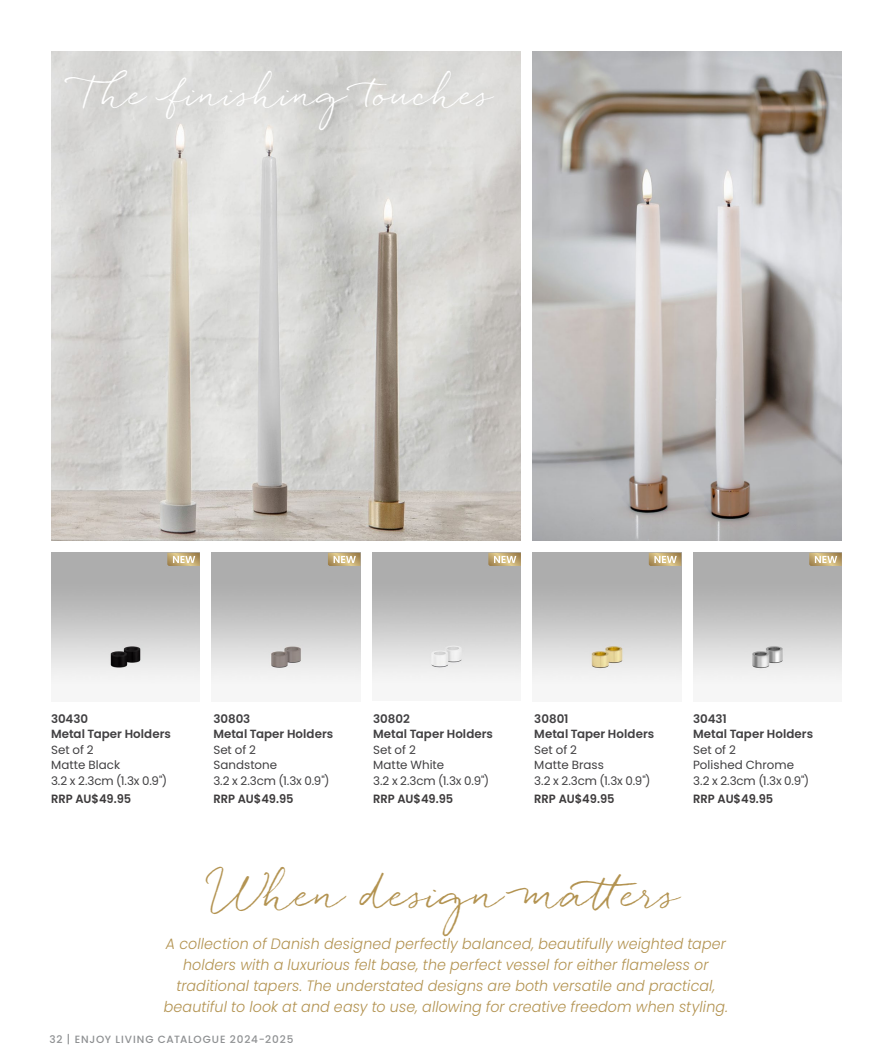
<style>
.page{position:relative;width:893px;height:1063px;background:#fff}
.page>*{position:absolute;margin:0;border:0;box-sizing:border-box;transform-origin:0 0}
.H2_Script{font:42px "Quickpen";letter-spacing:-.01em;color:#b39351}
.H2_Script_White{font:36px "Quickpen";color:#fff}
.Italic_Description{font:italic 300 15px/21px "Poppins";letter-spacing:.01em;color:#b39351;text-align:center;scale:.95 1}
.Price{font:600 12px "Poppins";color:#3c3a3b;scale:.95 1}
.Product_Details{font:11.85px "Poppins";color:#414042}
.Product_Details-2{font:600 11.85px "Poppins";letter-spacing:.005em;color:#414042}
.t1{font:500 10.5px "Poppins";letter-spacing:.08em;color:#8e9092}
.s1{font-size:11.4px}
</style>
<div class="page">
<img style="left:51px;top:51px;width:470px;height:489px">
<img style="left:533px;top:51px;width:309px;height:489px">
<img style="left:533px;top:553px;width:148px;height:130px">
<img style="left:693px;top:553px;width:149px;height:130px">
<img style="left:51px;top:553px;width:149px;height:130px">
<img style="left:212px;top:553px;width:148px;height:130px">
<svg style="left:809px;top:553px;width:33px;height:13px"></svg>
<svg style="left:649px;top:553px;width:32px;height:13px"></svg>
<svg style="left:488px;top:553px;width:33px;height:13px"></svg>
<svg style="left:328px;top:553px;width:32px;height:13px"></svg>
<svg style="left:167px;top:553px;width:33px;height:13px"></svg>
<p class="H2_Script_White" style="left:78px;top:73px;width:421px">The finishing touches</p>
<p class="Product_Details-2" style="left:51px;top:711px;width:39px">30430</p>
<p class="Product_Details-2" style="left:51px;top:727px;width:122px">Metal Taper Holders</p>
<p class="Product_Details" style="left:51px;top:743px;width:44px">Set of 2</p>
<p class="Product_Details" style="left:51px;top:758px;width:71px">Matte Black</p>
<p class="Product_Details" style="left:51px;top:774px;width:118px">3.2 x 2.3cm (1.3x 0.9")</p>
<p class="Price" style="left:51px;top:792px;width:86px">RRP AU$49.95</p>
<p class="Product_Details-2" style="left:213px;top:711px;width:39px">30803</p>
<p class="Product_Details-2" style="left:213px;top:727px;width:122px">Metal Taper Holders</p>
<p class="Product_Details" style="left:213px;top:743px;width:44px">Set of 2</p>
<p class="Product_Details" style="left:213px;top:758px;width:65px">Sandstone</p>
<p class="Product_Details" style="left:213px;top:774px;width:118px">3.2 x 2.3cm (1.3x 0.9")</p>
<p class="Price" style="left:213px;top:792px;width:86px">RRP AU$49.95</p>
<p class="Product_Details-2" style="left:373px;top:711px;width:38px">30802</p>
<p class="Product_Details-2" style="left:373px;top:727px;width:122px">Metal Taper Holders</p>
<p class="Product_Details" style="left:373px;top:743px;width:44px">Set of 2</p>
<p class="Product_Details" style="left:373px;top:758px;width:73px">Matte White</p>
<p class="Product_Details" style="left:373px;top:774px;width:118px">3.2 x 2.3cm (1.3x 0.9")</p>
<p class="Price" style="left:373px;top:792px;width:86px">RRP AU$49.95</p>
<p class="Product_Details-2" style="left:534px;top:711px;width:36px">30801</p>
<p class="Product_Details-2" style="left:534px;top:727px;width:122px">Metal Taper Holders</p>
<p class="Product_Details" style="left:534px;top:743px;width:44px">Set of 2</p>
<p class="Product_Details" style="left:534px;top:758px;width:71px">Matte Brass</p>
<p class="Product_Details" style="left:534px;top:774px;width:118px">3.2 x 2.3cm (1.3x 0.9")</p>
<p class="Price" style="left:534px;top:792px;width:86px">RRP AU$49.95</p>
<p class="Product_Details-2" style="left:693px;top:711px;width:35px">30431</p>
<p class="Product_Details-2" style="left:693px;top:727px;width:122px">Metal Taper Holders</p>
<p class="Product_Details" style="left:693px;top:743px;width:44px">Set of 2</p>
<p class="Product_Details" style="left:693px;top:758px;width:103px">Polished Chrome</p>
<p class="Product_Details" style="left:693px;top:774px;width:118px">3.2 x 2.3cm (1.3x 0.9")</p>
<p class="Price" style="left:693px;top:792px;width:86px">RRP AU$49.95</p>
<p class="H2_Script" style="left:210px;top:869px;width:475px">When design matters</p>
<p class="Italic_Description" style="left:164px;top:933px;width:595px">A collection of Danish designed perfectly balanced, beautifully weighted taper holders with a luxurious felt base, the perfect vessel for either flameless or traditional tapers. The understated designs are both versatile and practical, beautiful to look at and easy to use, allowing for creative freedom when styling.</p>
<p class="t1" style="left:50px;top:1034px;width:245px">32 <span class="s1">|</span> ENJOY LIVING CATALOGUE 2024-2025</p>
</div>
